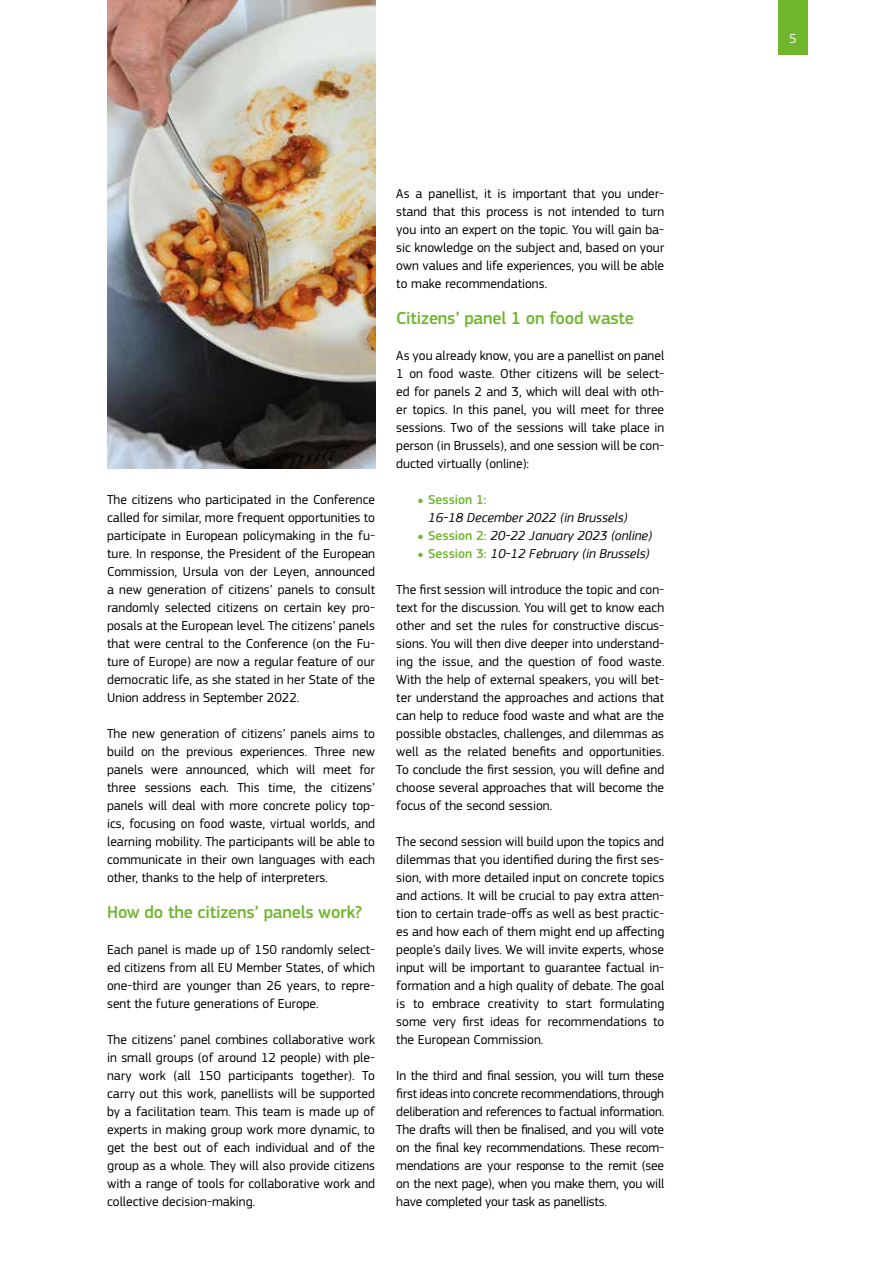
<style>
.page{position:relative;width:893px;height:1263px;background:#fff}
.page>*{position:absolute;margin:0;border:0;box-sizing:border-box;transform-origin:0 0}
.t1{font:500 18px "EC Square Sans Pro";letter-spacing:-.01em;color:#6fb62d}
.t2{font:13.5px/18px "EC Square Sans Pro";color:#000;text-align:justify}
.t3{font:italic 13.5px/18px "EC Square Sans Pro";color:#000}
.t4{font:13.5px "EC Square Sans Pro";color:#fff}
.s1{font-style:normal;font-size:24px;color:#6fb62d}
.s2{font-weight:500;font-style:normal;color:#6fb62d}
</style>
<div class="page">
<div style="left:778px;top:0;width:30px;height:54px;background:#6fb62d"></div>
<img style="left:107px;top:0;width:268px;height:468px">
<p class="t2" style="left:107px;top:491px;width:269px">The citizens who participated in the Conference called for similar, more frequent opportunities to participate in European policymaking in the fu&shy;ture. In response, the President of the European Commission, Ursula von der Leyen, announced a new generation of citizens’ panels to consult randomly selected citizens on certain key pro&shy;posals at the European level. The citizens’ panels that were central to the Conference (on the Fu&shy;ture of Europe) are now a regular feature of our democratic life, as she stated in her State of the Union address in September 2022.</p>
<p class="t2" style="left:107px;top:725px;width:269px">The new generation of citizens’ panels aims to build on the previous experiences. Three new panels were announced, which will meet for three sessions each. This time, the citizens’ panels will deal with more concrete policy top&shy;ics, focusing on food waste, virtual worlds, and learning mobility. The participants will be able to communicate in their own languages with each other, thanks to the help of interpreters.</p>
<h1 class="t1" style="left:107px;top:902px;width:257px">How do the citizens’ panels work?</h1>
<p class="t2" style="left:107px;top:941px;width:269px">Each panel is made up of 150 randomly select&shy;ed citizens from all EU Member States, of which one-third are younger than 26 years, to repre&shy;sent the future generations of Europe.</p>
<p class="t2" style="left:107px;top:1031px;width:269px">The citizens’ panel combines collaborative work in small groups (of around 12 people) with ple&shy;nary work (all 150 participants together). To carry out this work, panellists will be supported by a facilitation team. This team is made up of experts in making group work more dynamic, to get the best out of each individual and of the group as a whole. They will also provide citizens with a range of tools for collaborative work and collective decision-making.</p>
<p class="t2" style="left:396px;top:185px;width:269px">As a panellist, it is important that you under&shy;stand that this process is not intended to turn you into an expert on the topic. You will gain ba&shy;sic knowledge on the subject and, based on your own values and life experiences, you will be able to make recommendations.</p>
<h1 class="t1" style="left:396px;top:308px;width:239px">Citizens’ panel 1 on food waste</h1>
<p class="t2" style="left:396px;top:347px;width:269px">As you already know, you are a panellist on panel 1 on food waste. Other citizens will be select&shy;ed for panels 2 and 3, which will deal with oth&shy;er topics. In this panel, you will meet for three sessions. Two of the sessions will take place in person (in Brussels), and one session will be con&shy;ducted virtually (online):</p>
<p class="t3" style="left:428px;top:491px;width:201px;text-indent:-11px"><span class="s1">•</span> <span class="s2">Session 1:<br></span>16-18 December 2022 (in Brussels)</p>
<p class="t3" style="left:417px;top:527px;width:236px"><span class="s1">•</span> <span class="s2">Session 2:</span> 20-22 January 2023 (online)</p>
<p class="t3" style="left:417px;top:545px;width:234px"><span class="s1">•</span> <span class="s2">Session 3:</span> 10-12 February (in Brussels)</p>
<p class="t2" style="left:396px;top:581px;width:269px">The first session will introduce the topic and con&shy;text for the discussion. You will get to know each other and set the rules for constructive discus&shy;sions. You will then dive deeper into understand&shy;ing the issue, and the question of food waste.<br>With the help of external speakers, you will bet&shy;ter understand the approaches and actions that can help to reduce food waste and what are the possible obstacles, challenges, and dilemmas as well as the related benefits and opportunities.<br>To conclude the first session, you will define and choose several approaches that will become the focus of the second session.</p>
<p class="t2" style="left:396px;top:833px;width:269px">The second session will build upon the topics and dilemmas that you identified during the first ses&shy;sion, with more detailed input on concrete topics and actions. It will be crucial to pay extra atten&shy;tion to certain trade-offs as well as best practic&shy;es and how each of them might end up affecting people’s daily lives. We will invite experts, whose input will be important to guarantee factual in&shy;formation and a high quality of debate. The goal is to embrace creativity to start formulating some very first ideas for recommendations to the European Commission.</p>
<p class="t2" style="left:396px;top:1067px;width:269px">In the third and final session, you will turn these first ideas into concrete recommendations, through deliberation and references to factual information.<br>The drafts will then be finalised, and you will vote on the final key recommendations. These recom&shy;mendations are your response to the remit (see on the next page), when you make them, you will have completed your task as panellists.</p>
<p class="t4" style="left:789px;top:30px;width:9px">5</p>
</div>
